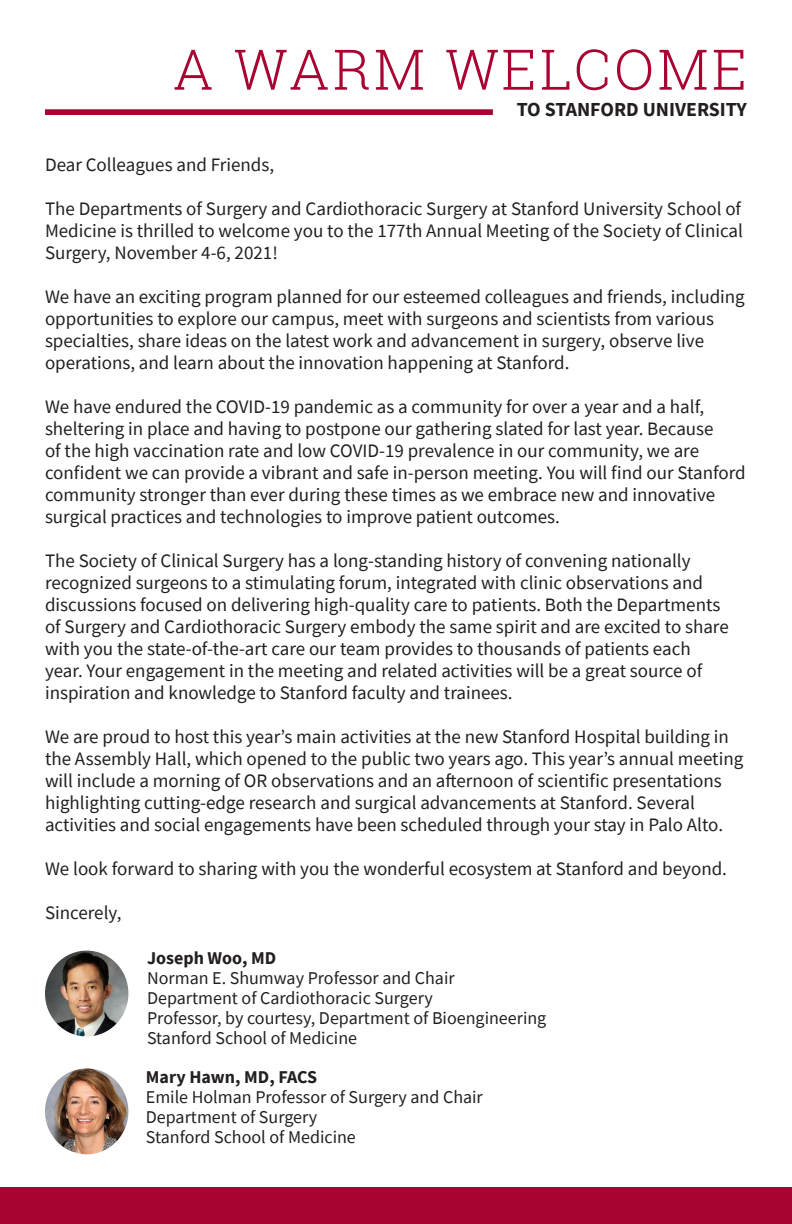
<style>
.page{position:relative;width:792px;height:1224px;background:#fff}
.page>*{position:absolute;margin:0;border:0;box-sizing:border-box;transform-origin:0 0}
.Page_Header_-_Blue{font:300 56px "Roboto Slab";letter-spacing:.06em;color:#a90332}
.Page_Header_-_White{font:700 19.8px "Source Sans Pro";color:#231f20}
.Cover_Subhead{font:19px/22px "Source Sans Pro";color:#231f20}
.Cover_Subhead-2{font:18px "Source Sans Pro";color:#231f20}
.Cover_Subhead-3{font:700 18px "Source Sans Pro";color:#231f20}
</style>
<div class="page">
<div style="left:45px;top:109px;width:448px;height:6px;background:#a90332"></div>
<img style="left:45px;top:1068px;width:83px;height:86px">
<img style="left:45px;top:951px;width:83px;height:85px">
<div style="left:0;top:1188px;width:792px;height:36px;background:#a90332"></div>
<p class="Page_Header_-_Blue" style="left:173px;top:31px;width:576px">A WARM WELCOME</p>
<p class="Page_Header_-_White" style="left:517px;top:96px;width:232px">TO STANFORD UNIVERSITY</p>
<p class="Cover_Subhead" style="left:45px;top:153px;width:231px">Dear Colleagues and Friends,</p>
<p class="Cover_Subhead" style="left:45px;top:197px;width:700px;text-align:justify">The Departments of Surgery and Cardiothoracic Surgery at Stanford University School of Medicine is thrilled to welcome you to the 177th Annual Meeting of the Society of Clinical Surgery, November 4-6, 2021!</p>
<p class="Cover_Subhead" style="left:45px;top:285px;width:701px">We have an exciting program planned for our esteemed colleagues and friends, including opportunities to explore our campus, meet with surgeons and scientists from various specialties, share ideas on the latest work and advancement in surgery, observe live operations, and learn about the innovation happening at Stanford.</p>
<p class="Cover_Subhead" style="left:45px;top:395px;width:702px">We have endured the COVID-19 pandemic as a community for over a year and a half, sheltering in place and having to postpone our gathering slated for last year. Because<br>of the high vaccination rate and low COVID-19 prevalence in our community, we are confident we can provide a vibrant and safe in-person meeting. You will find our Stanford community stronger than ever during these times as we embrace new and innovative surgical practices and technologies to improve patient outcomes.</p>
<p class="Cover_Subhead" style="left:45px;top:549px;width:685px">The Society of Clinical Surgery has a long-standing history of convening nationally recognized surgeons to a stimulating forum, integrated with clinic observations and discussions focused on delivering high-quality care to patients. Both the Departments of Surgery and Cardiothoracic Surgery embody the same spirit and are excited to share with you the state-of-the-art care our team provides to thousands of patients each year. Your engagement in the meeting and related activities will be a great source of inspiration and knowledge to Stanford faculty and trainees.</p>
<p class="Cover_Subhead" style="left:45px;top:725px;width:700px">We are proud to host this year’s main activities at the new Stanford Hospital building in the Assembly Hall, which opened to the public two years ago. This year’s annual meeting will include a morning of OR observations and an afternoon of scientific presentations highlighting cutting-edge research and surgical advancements at Stanford. Several activities and social engagements have been scheduled through your stay in Palo Alto.</p>
<p class="Cover_Subhead" style="left:45px;top:857px;width:684px">We look forward to sharing with you the wonderful ecosystem at Stanford and beyond.</p>
<p class="Cover_Subhead" style="left:45px;top:901px;width:78px">Sincerely,</p>
<p class="Cover_Subhead-3" style="left:147px;top:946px;width:131px">Joseph Woo, MD</p>
<p class="Cover_Subhead-2" style="left:147px;top:967px;width:309px">Norman E. Shumway Professor and Chair</p>
<p class="Cover_Subhead-2" style="left:147px;top:987px;width:287px">Department of Cardiothoracic Surgery</p>
<p class="Cover_Subhead-2" style="left:147px;top:1007px;width:401px">Professor, by courtesy, Department of Bioengineering</p>
<p class="Cover_Subhead-2" style="left:147px;top:1027px;width:212px">Stanford School of Medicine</p>
<p class="Cover_Subhead-3" style="left:146px;top:1065px;width:173px">Mary Hawn, MD, FACS</p>
<p class="Cover_Subhead-2" style="left:146px;top:1086px;width:339px">Emile Holman Professor of Surgery and Chair</p>
<p class="Cover_Subhead-2" style="left:146px;top:1106px;width:173px">Department of Surgery</p>
<p class="Cover_Subhead-2" style="left:146px;top:1126px;width:212px">Stanford School of Medicine</p>
</div>
